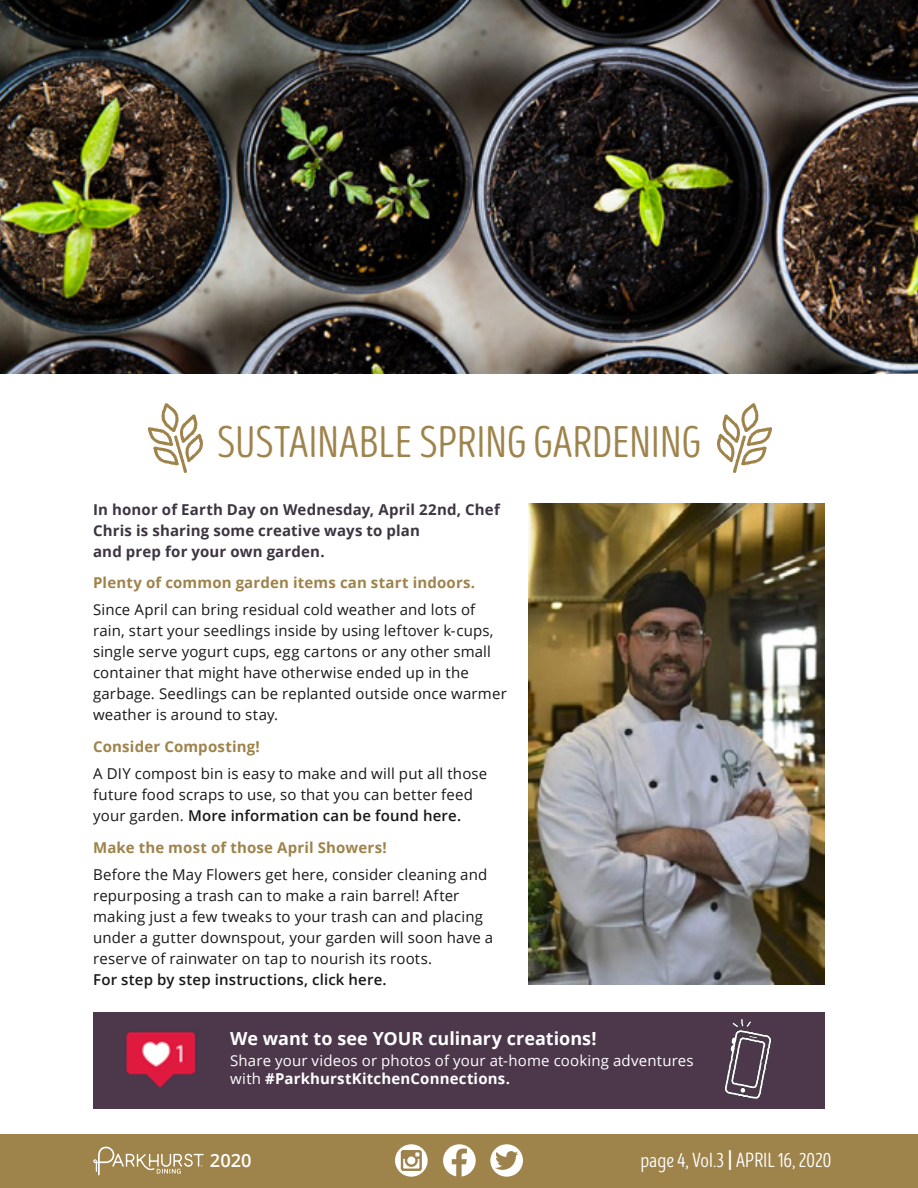
<style>
.page{position:relative;width:918px;height:1188px;background:#fff}
.page>*{position:absolute;margin:0;border:0;box-sizing:border-box;transform-origin:0 0}
.t1{font:44.25px "Intro Head R Base";color:#9e834b}
.t2{font:20.55px "Intro Head R Base";color:#fff}
.t3{font:600 18.3px "Open Sans";color:#fff}
.t4{font:700 18px "Open Sans";color:#fff}
.t5{font:15px/21px "Open Sans";letter-spacing:.01em;color:#181818}
.t6{font:700 15px/21px "Open Sans";letter-spacing:.01em;color:#3d3541}
.t7{font:700 15px "Open Sans";letter-spacing:.01em;color:#9e834b}
.t8{font:15px/18px "Open Sans";letter-spacing:.01em;color:#fff}
.t9{font:600 15px "Open Sans";letter-spacing:.01em;color:#181818}
.s1{font-weight:600}
.s2{font-weight:700}
.s3{font-size:28.5px}
</style>
<div class="page">
<div style="left:0;top:1134px;width:918px;height:54px;background:#9e834b"></div>
<div style="left:93px;top:1012px;width:732px;height:97px;background:#4d384b"></div>
<svg style="left:93px;top:1147px;width:111px;height:28px"></svg>
<div style="left:490px;top:1144px;width:33px;height:33px;background:#fff;border-radius:50%"></div>
<svg style="left:495px;top:1151px;width:23px;height:19px"></svg>
<div style="left:395px;top:1144px;width:33px;height:33px;background:#fff;border-radius:50%"></div>
<svg style="left:401px;top:1150px;width:21px;height:21px"></svg>
<svg style="left:443px;top:1144px;width:33px;height:33px"></svg>
<img style="left:528px;top:503px;width:297px;height:481px">
<img style="left:0;top:0;width:918px;height:374px">
<svg style="left:717px;top:403px;width:55px;height:70px"></svg>
<svg style="left:148px;top:403px;width:55px;height:70px"></svg>
<img style="left:126px;top:1031px;width:70px;height:57px">
<svg style="left:724px;top:1018px;width:48px;height:82px"></svg>
<h1 class="t1" style="left:217px;top:419px;width:486px">SUSTAINABLE SPRING GARDENING</h1>
<p class="t6" style="left:93px;top:498px;width:408px">In honor of Earth Day on Wednesday, April 22nd, Chef<br>Chris is sharing some creative ways to plan<br>and prep for your own garden.</p>
<p class="t7" style="left:93px;top:572px;width:384px">Plenty of common garden items can start indoors.</p>
<p class="t5" style="left:93px;top:599px;width:415px">Since April can bring residual cold weather and lots of rain, start your seedlings inside by using leftover k-cups, single serve yogurt cups, egg cartons or any other small container that might have otherwise ended up in the garbage. Seedlings can be replanted outside once warmer weather is around to stay.</p>
<p class="t7" style="left:93px;top:736px;width:168px">Consider Composting!</p>
<p class="t5" style="left:93px;top:763px;width:396px">A DIY compost bin is easy to make and will put all those future food scraps to use, so that you can better feed your garden. <span class="s1">More information can be found here.</span></p>
<p class="t7" style="left:93px;top:837px;width:295px">Make the most of those April Showers!</p>
<p class="t5" style="left:93px;top:864px;width:402px">Before the May Flowers get here, consider cleaning and repurposing a trash can to make a rain barrel! After making just a few tweaks to your trash can and placing under a gutter downspout, your garden will soon have a reserve of rainwater on tap to nourish its roots.</p>
<p class="t9" style="left:93px;top:969px;width:295px">For step by step instructions, click here.</p>
<p class="t4" style="left:230px;top:1026px;width:368px">We want to see YOUR culinary creations!</p>
<p class="t8" style="left:230px;top:1051px;width:465px">Share your videos or photos of your at-home cooking adventures with <span class="s2">#ParkhurstKitchenConnections.</span></p>
<p class="t3" style="left:210px;top:1148px;width:43px">2020</p>
<h2 class="t2" style="left:640px;top:1149px;width:193px">page 4, Vol.3 <span class="s3">I</span> APRIL 16, 2020</h2>
</div>
